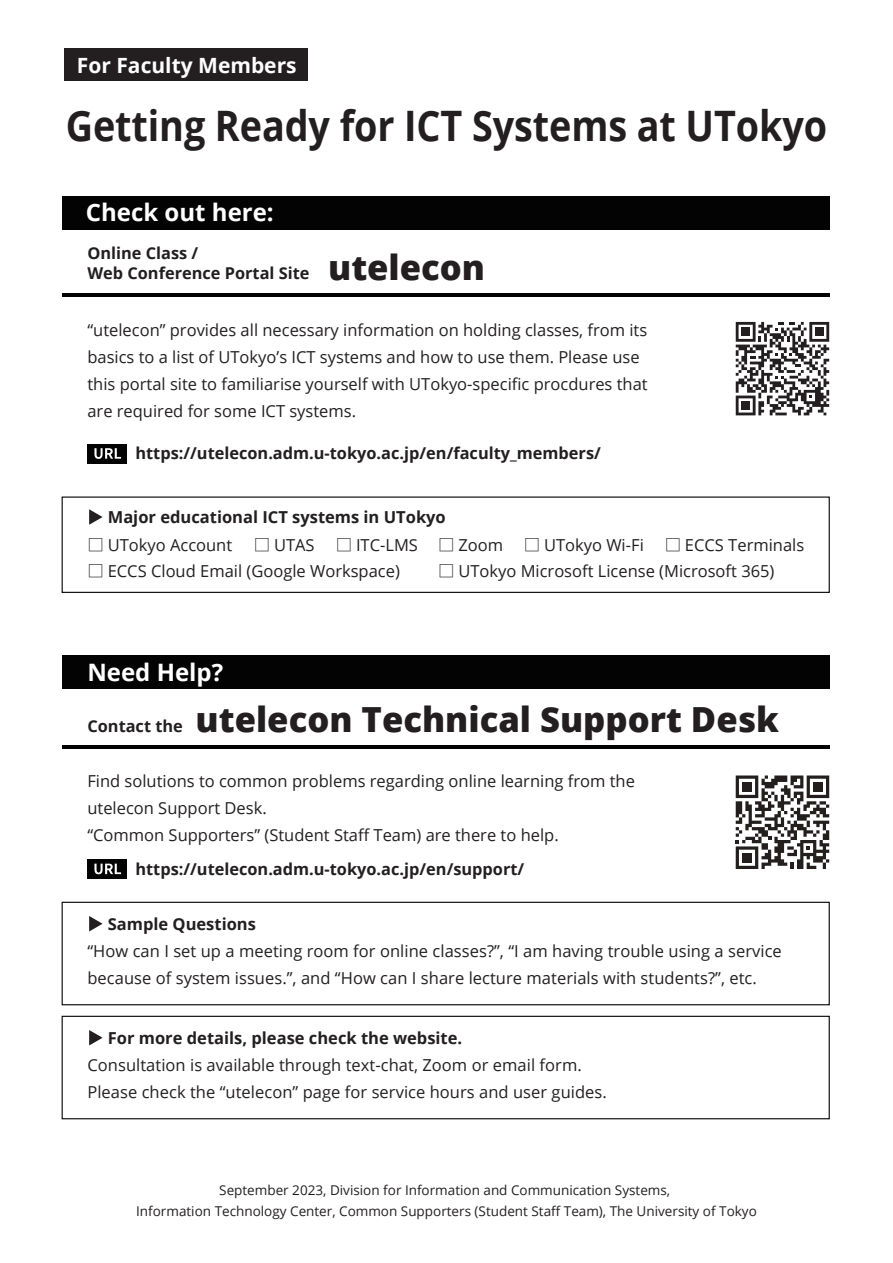
<style>
.page{position:relative;width:893px;height:1263px;background:#fff}
.page>*{position:absolute;margin:0;border:0;box-sizing:border-box;transform-origin:0 0}
.t1{font:700 42px "Open Sans";letter-spacing:-.005em;color:#231f20;scale:.9 1}
.t2{font:800 34.65px "Open Sans";color:#231f20}
.t3{font:700 24px "Open Sans";color:#fff}
.t4{font:700 21px "Open Sans";color:#fff}
.t5{font:16.5px/27px "Open Sans";color:#231f20}
.t6{font:700 16.5px "Open Sans";color:#231f20}
.t7{font:700 16.35px/19.5px "Open Sans";color:#231f20}
.t8{font:13.5px/20.2px "Open Sans";color:#231f20;text-align:center}
.s1{font-weight:800;font-size:34.65px}
.s2{font-family:"Source Han Sans JP"}
.s3{font-weight:700;font-size:16.35px}
</style>
<div class="page">
<div style="left:64px;top:48px;width:244px;height:33px;background:#231f20"></div>
<div style="left:62px;top:196px;width:767px;height:34px;background:#030303"></div>
<hr style="left:62px;top:293px;width:767px;height:4px;background:#030303">
<div style="left:87px;top:444px;width:40px;height:19px;background:#030303"></div>
<svg style="left:94px;top:448px;width:27px;height:11px"></svg>
<div style="left:62px;top:496px;width:768px;height:97px;border:1px solid #030303"></div>
<svg style="left:89px;top:509px;width:14px;height:16px"></svg>
<div style="left:62px;top:655px;width:767px;height:34px;background:#030303"></div>
<hr style="left:62px;top:745px;width:767px;height:4px;background:#030303">
<div style="left:87px;top:859px;width:40px;height:20px;background:#030303"></div>
<svg style="left:94px;top:864px;width:27px;height:10px"></svg>
<div style="left:62px;top:902px;width:768px;height:103px;border:1px solid #030303"></div>
<svg style="left:89px;top:916px;width:14px;height:15px"></svg>
<div style="left:62px;top:1016px;width:768px;height:103px;border:1px solid #030303"></div>
<svg style="left:89px;top:1030px;width:14px;height:15px"></svg>
<svg style="left:736px;top:775px;width:93px;height:94px"></svg>
<svg style="left:736px;top:322px;width:93px;height:93px"></svg>
<p class="t4" style="left:77px;top:50px;width:221px">For Faculty Members</p>
<h1 class="t1" style="left:66px;top:96px;width:847px">Getting Ready for ICT Systems at UTokyo</h1>
<h3 class="t3" style="left:86px;top:196px;width:189px">Check out here:</h3>
<p class="t7" style="left:87px;top:243px;width:399px">Online Class /<br>Web Conference Portal Site <span class="s1">utelecon</span></p>
<p class="t5" style="left:87px;top:316px;width:562px">“utelecon” provides all necessary information on holding classes, from its basics to a list of UTokyo’s ICT systems and how to use them. Please use this portal site to familiarise yourself with UTokyo-specific procdures that are required for some ICT systems.</p>
<p class="t7" style="left:135px;top:443px;width:467px">https://utelecon.adm.u-tokyo.ac.jp/en/faculty_members/</p>
<p class="t6" style="left:108px;top:505px;width:340px">Major educational ICT systems in UTokyo</p>
<p class="t5" style="left:87px;top:531px;width:146px"><span class="s2">□</span> UTokyo Account</p>
<p class="t5" style="left:254px;top:531px;width:62px"><span class="s2">□</span> UTAS</p>
<p class="t5" style="left:336px;top:531px;width:169px"><span class="s2">□</span> ITC-LMS <span class="s2">□</span> Zoom</p>
<p class="t5" style="left:665px;top:531px;width:141px"><span class="s2">□</span> ECCS Terminals</p>
<p class="t5" style="left:87px;top:557px;width:314px"><span class="s2">□</span> ECCS Cloud Email (Google Workspace)</p>
<p class="t5" style="left:438px;top:557px;width:338px"><span class="s2">□</span> UTokyo Microsoft License (Microsoft 365)</p>
<p class="t5" style="left:524px;top:531px;width:122px"><span class="s2">□</span> UTokyo Wi-Fi</p>
<h3 class="t3" style="left:87px;top:655px;width:137px">Need Help?</h3>
<h2 class="t2" style="left:87px;top:693px;width:693px"><span class="s3">Contact the</span> utelecon Technical Support Desk</h2>
<p class="t5" style="left:87px;top:767px;width:549px">Find solutions to common problems regarding online learning from the utelecon Support Desk.<br>“Common Supporters” (Student Staff Team) are there to help.</p>
<p class="t7" style="left:135px;top:858px;width:390px">https://utelecon.adm.u-tokyo.ac.jp/en/support/</p>
<p class="t6" style="left:108px;top:912px;width:150px">Sample Questions</p>
<p class="t5" style="left:87px;top:937px;width:696px">“How can I set up a meeting room for online classes?”, “I am having trouble using a service because of system issues.”, and “How can I share lecture materials with students?”, etc.</p>
<p class="t6" style="left:108px;top:1026px;width:356px">For more details, please check the website.</p>
<p class="t5" style="left:87px;top:1051px;width:521px">Consultation is available through text-chat, Zoom or email form.<br>Please check the “utelecon” page for service hours and user guides.</p>
<p class="t8" style="left:136px;top:1180px;width:622px">September 2023, Division for Information and Communication Systems,<br>Information Technology Center, Common Supporters (Student Staff Team), The University of Tokyo</p>
</div>
